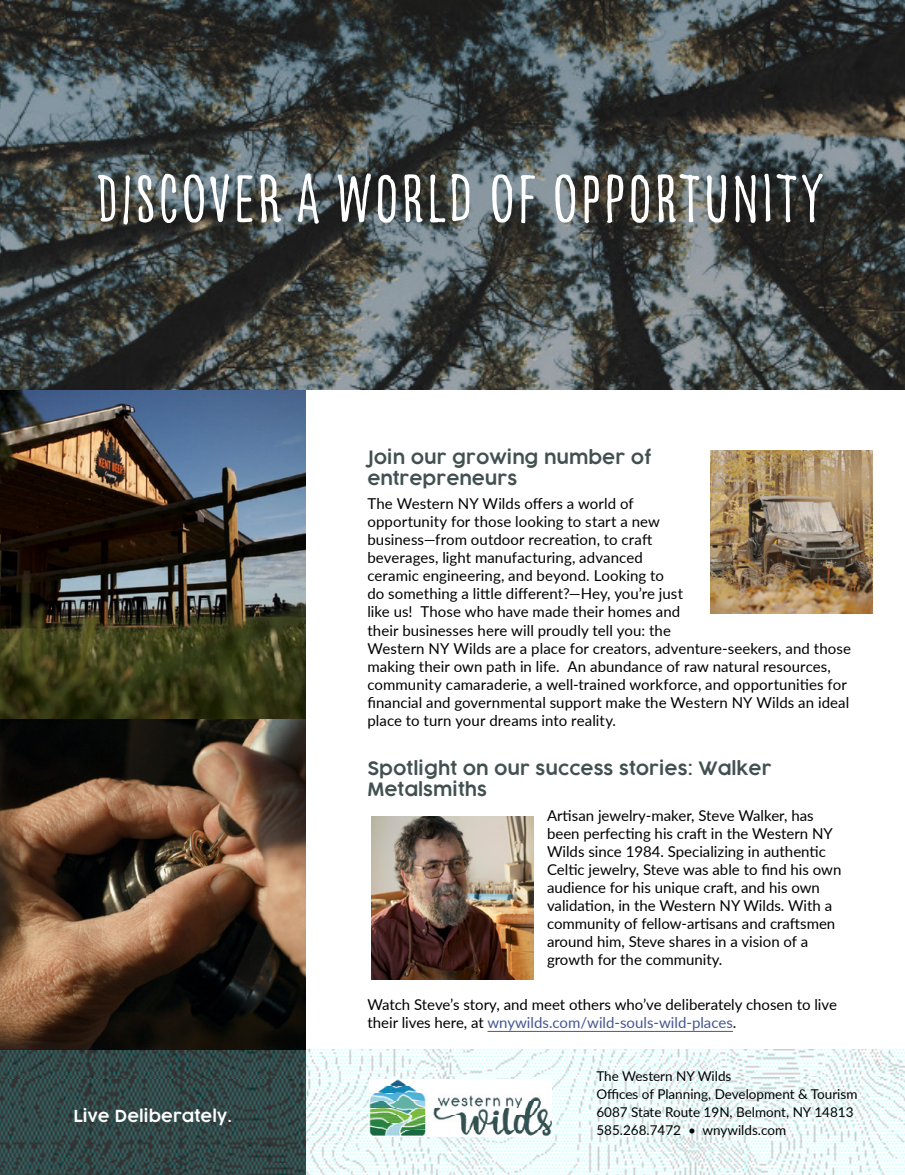
<style>
.page{position:relative;width:905px;height:1175px;background:#fff}
.page>*{position:absolute;margin:0;border:0;box-sizing:border-box;transform-origin:0 0}
.t1{font:72px "Goodlife Sans Condensed";color:#fff}
.t2{font:600 18px/21px "COCOGOOSE";color:#425150}
.t3{font:600 16.2px "COCOGOOSE";color:#fff}
.t4{font:15px/18px "Lato";color:#000}
.t5{font:13.5px/18px "Lato";color:#000}
.s1{color:#465792}
</style>
<div class="page">
<hr style="left:904px;top:83px;width:1px;height:257px;background:#005c97">
<img style="left:0;top:389px;width:306px;height:330px">
<img style="left:0;top:0;width:904px;height:389px">
<hr style="left:487px;top:1031px;width:246px;height:1px;background:#465792">
<img style="left:371px;top:816px;width:162px;height:163px">
<img style="left:306px;top:1049px;width:598px;height:125px">
<img style="left:0;top:719px;width:306px;height:455px">
<img style="left:369px;top:1079px;width:183px;height:57px">
<img style="left:710px;top:450px;width:162px;height:164px">
<h1 class="t1" style="left:95px;top:158px;width:731px">DISCOVER A WORLD OF OPPORTUNITY</h1>
<p class="t3" style="left:74px;top:1104px;width:160px">Live Deliberately.</p>
<p class="t2" style="left:367px;top:447px;width:285px">Join our growing number of entrepreneurs</p>
<p class="t4" style="left:367px;top:494px;width:485px">The Western NY Wilds offers a world of<br>opportunity for those looking to start a new<br>business—from outdoor recreation, to craft<br>beverages, light manufacturing, advanced<br>ceramic engineering, and beyond. Looking to<br>do something a little different?—Hey, you’re just<br>like us! Those who have made their homes and<br>their businesses here will proudly tell you: the<br>Western NY Wilds are a place for creators, adventure-seekers, and those making their own path in life. An abundance of raw natural resources, community camaraderie, a well-trained workforce, and opportunities for financial and governmental support make the Western NY Wilds an ideal place to turn your dreams into reality.</p>
<p class="t2" style="left:367px;top:758px;width:406px">Spotlight on our success stories: Walker<br>Metalsmiths</p>
<p class="t4" style="left:547px;top:805px;width:296px">Artisan jewelry-maker, Steve Walker, has been perfecting his craft in the Western NY Wilds since 1984. Specializing in authentic Celtic jewelry, Steve was able to find his own audience for his unique craft, and his own validation, in the Western NY Wilds. With a community of fellow-artisans and craftsmen around him, Steve shares in a vision of a growth for the community.</p>
<p class="t4" style="left:367px;top:994px;width:471px">Watch Steve’s story, and meet others who’ve deliberately chosen to live their lives here, at <span class="s1">wnywilds.com/wild-souls-wild-places</span>.</p>
<p class="t5" style="left:596px;top:1066px;width:262px">The Western NY Wilds<br>Offices of Planning, Development &amp; Tourism 6087 State Route 19N, Belmont, NY 14813<br>585.268.7472 • wnywilds.com</p>
</div>
